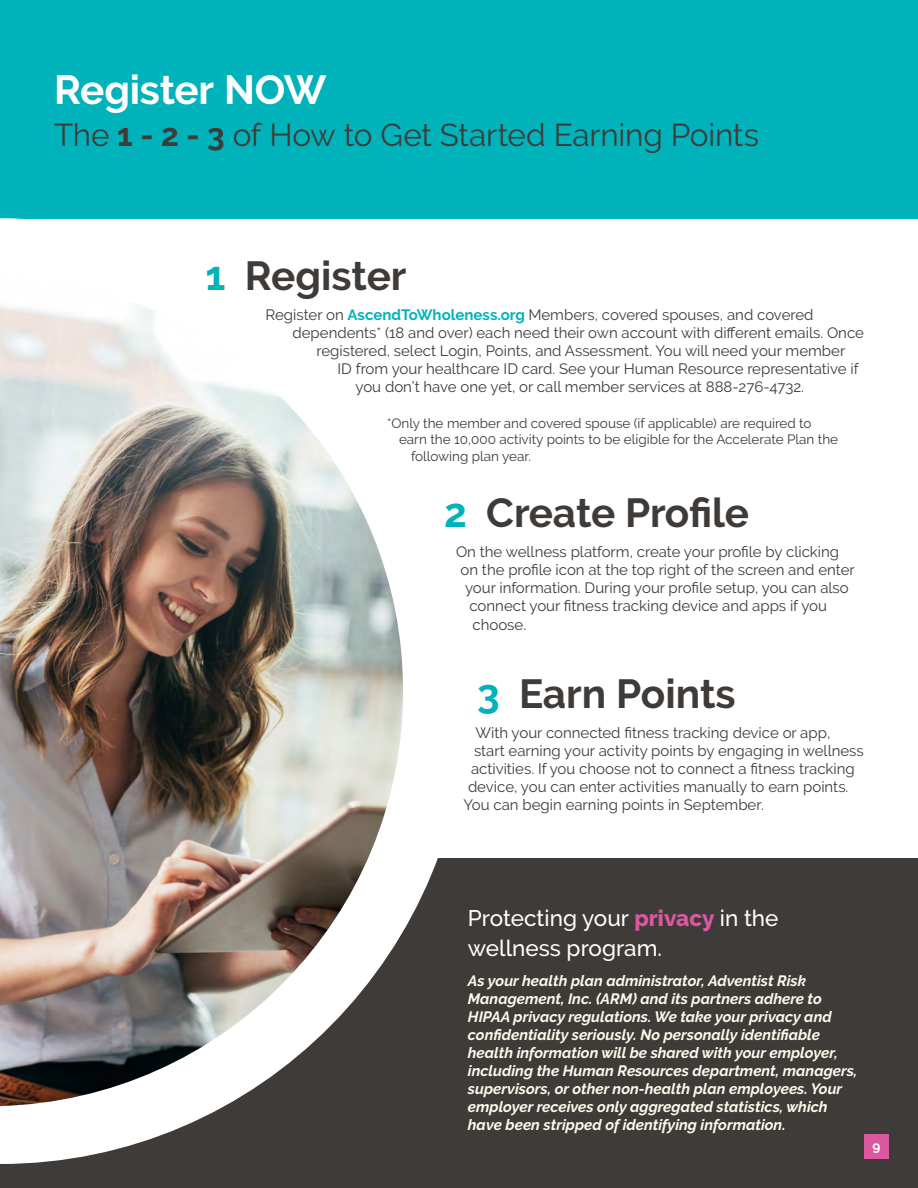
<style>
.page{position:relative;width:918px;height:1188px;background:#fff}
.page>*{position:absolute;margin:0;border:0;box-sizing:border-box;transform-origin:0 0}
.t1{font:700 40.5px "Raleway";color:#3e3b39}
.t2{font:700 40.5px "Raleway";letter-spacing:-.01em;color:#fff}
.t3{font:31.5px "Raleway";letter-spacing:-.01em;color:#3e3b39}
.t4{font:500 22.5px/30px "Raleway";color:#fff}
.t5{font:15px "Raleway";color:#3e3b39}
.t6{font:italic 700 15px/18px "Raleway";color:#fcfaed}
.t7{font:13.5px "Raleway";color:#3e3b39}
.t8{font:700 13.5px "Raleway";color:#fff}
.s1{font-weight:700}
.s2{color:#00b3ba}
.s3{font-weight:700;color:#00b3ba}
.s4{font-weight:800;color:#db58a0}
</style>
<div class="page">
<div style="left:0;top:0;width:918px;height:218px;background:#00b3ba"></div>
<div style="left:0;top:859px;width:918px;height:329px;background:#3e3b39"></div>
<svg style="left:0;top:218px;width:468px;height:946px"></svg>
<img style="left:0;top:277px;width:403px;height:829px">
<div style="left:864px;top:1134px;width:25px;height:25px;background:#db58a0"></div>
<h1 class="t2" style="left:54px;top:67px;width:274px">Register NOW</h1>
<h2 class="t3" style="left:54px;top:117px;width:707px">The <span class="s1">1 - 2 - 3</span> of How to Get Started Earning Points</h2>
<h1 class="t1" style="left:206px;top:253px;width:203px"><span class="s2">1</span> Register</h1>
<p class="t5" style="left:266px;top:306px;width:550px">Register on <span class="s3">AscendToWholeness.org</span> Members, covered spouses, and covered</p>
<p class="t5" style="left:292px;top:324px;width:573px">dependents* (18 and over) each need their own account with different emails. Once</p>
<p class="t5" style="left:316px;top:342px;width:530px">registered, select Login, Points, and Assessment. You will need your member</p>
<p class="t5" style="left:338px;top:360px;width:523px">ID from your healthcare ID card. See your Human Resource representative if</p>
<p class="t5" style="left:356px;top:378px;width:450px">you don’t have one yet, or call member services at 888-276-4732.</p>
<p class="t7" style="left:387px;top:415px;width:426px">*Only the member and covered spouse (if applicable) are required to</p>
<p class="t7" style="left:399px;top:432px;width:441px">earn the 10,000 activity points to be eligible for the Accelerate Plan the</p>
<p class="t7" style="left:411px;top:448px;width:122px">following plan year.</p>
<h1 class="t1" style="left:444px;top:490px;width:307px"><span class="s2">2</span> Create Profile</h1>
<p class="t5" style="left:456px;top:543px;width:385px">On the wellness platform, create your profile by clicking</p>
<p class="t5" style="left:460px;top:561px;width:396px">on the profile icon at the top right of the screen and enter</p>
<p class="t5" style="left:465px;top:579px;width:385px">your information. During your profile setup, you can also</p>
<p class="t5" style="left:470px;top:597px;width:359px">connect your fitness tracking device and apps if you</p>
<p class="t5" style="left:472px;top:616px;width:55px">choose.</p>
<h1 class="t1" style="left:477px;top:671px;width:260px"><span class="s2">3</span> Earn Points</h1>
<p class="t5" style="left:476px;top:724px;width:356px">With your connected fitness tracking device or app,</p>
<p class="t5" style="left:474px;top:742px;width:391px">start earning your activity points by engaging in wellness</p>
<p class="t5" style="left:471px;top:760px;width:385px">activities. If you choose not to connect a fitness tracking</p>
<p class="t5" style="left:468px;top:778px;width:382px">device, you can enter activities manually to earn points.</p>
<p class="t5" style="left:464px;top:796px;width:302px">You can begin earning points in September.</p>
<h3 class="t4" style="left:468px;top:903px;width:312px">Protecting your <span class="s4">privacy</span> in the wellness program.</h3>
<p class="t6" style="left:468px;top:972px;width:391px">As your health plan administrator, Adventist Risk Management, Inc. (ARM) and its partners adhere to HIPAA privacy regulations. We take your privacy and confidentiality seriously. No personally identifiable health information will be shared with your employer, including the Human Resources department, managers, supervisors, or other non-health plan employees. Your employer receives only aggregated statistics, which have been stripped of identifying information.</p>
<p class="t8" style="left:872px;top:1139px;width:9px">9</p>
</div>
